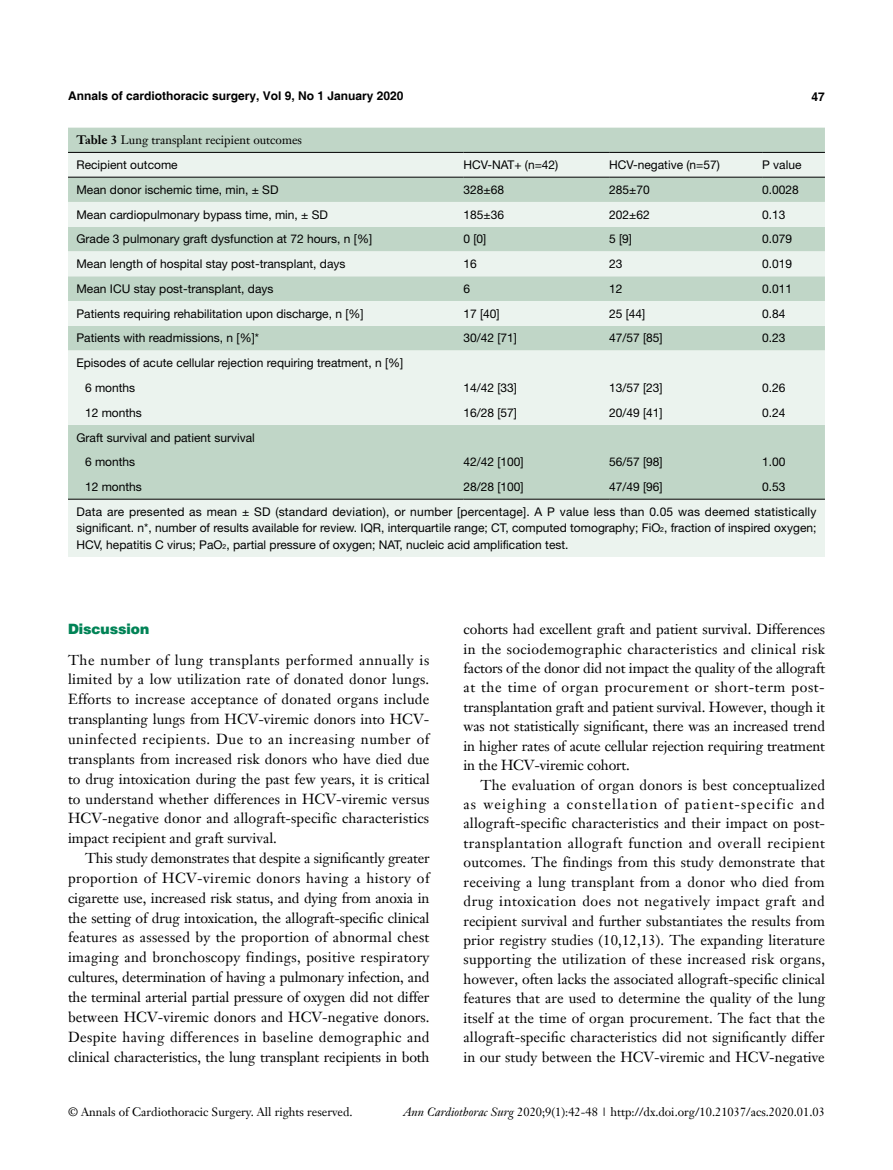
<style>
.page{position:relative;width:893px;height:1170px;background:#fff}
.page>*{position:absolute;margin:0;border:0;box-sizing:border-box;transform-origin:0 0}
.t1{font:14.25px/19.4px "Janson Text LT";letter-spacing:-.005em;color:#000;text-align:justify}
.t2{font:900 14.25px "Helvetica";color:#008356}
.t3{font:12px/24.8px "Helvetica Neue LT Pro";color:#000}
.t4{font:12px "Janson Text LT";color:#000}
.t5{font:700 12px "Helvetica";color:#000}
.s1{font-weight:700}
.s2{font-size:7.05px}
.s3{font-style:italic}
</style>
<div class="page">
<div style="left:68px;top:128px;width:757px;height:24px;background:#c0d6c7"></div>
<svg style="left:68px;top:153px;width:757px;height:404px;background:#d8e6dd"></svg>
<hr style="left:68px;top:152px;width:395px;height:1px;background:#000">
<hr style="left:463px;top:152px;width:146px;height:1px;background:#000">
<hr style="left:609px;top:152px;width:153px;height:1px;background:#000">
<hr style="left:762px;top:152px;width:63px;height:1px;background:#000">
<hr style="left:68px;top:177px;width:395px;height:1px;background:#000">
<hr style="left:463px;top:177px;width:146px;height:1px;background:#000">
<hr style="left:609px;top:177px;width:153px;height:1px;background:#000">
<hr style="left:762px;top:177px;width:63px;height:1px;background:#000">
<hr style="left:68px;top:499px;width:395px;height:1px;background:#000">
<hr style="left:463px;top:499px;width:146px;height:1px;background:#000">
<hr style="left:609px;top:499px;width:153px;height:1px;background:#000">
<hr style="left:762px;top:499px;width:63px;height:1px;background:#000">
<p class="t5" style="left:68px;top:88px;width:337px">Annals of cardiothoracic surgery, Vol 9, No 1 January 2020</p>
<p class="t5" style="left:812px;top:89px;width:15px">47</p>
<p class="t4" style="left:77px;top:132px;width:227px"><span class="s1">Table 3</span> Lung transplant recipient outcomes</p>
<p class="t3" style="left:77px;top:152px;width:103px">Recipient outcome</p>
<p class="t3" style="left:463px;top:152px;width:96px">HCV-NAT+ (n=42)</p>
<p class="t3" style="left:609px;top:152px;width:112px">HCV-negative (n=57)</p>
<p class="t3" style="left:762px;top:152px;width:41px">P value</p>
<p class="t3" style="left:77px;top:177px;width:203px">Mean donor ischemic time, min, ± SD</p>
<p class="t3" style="left:463px;top:177px;width:42px">328±68</p>
<p class="t3" style="left:609px;top:177px;width:42px">285±70</p>
<p class="t3" style="left:762px;top:177px;width:38px">0.0028</p>
<p class="t3" style="left:77px;top:202px;width:253px">Mean cardiopulmonary bypass time, min, ± SD</p>
<p class="t3" style="left:463px;top:202px;width:42px">185±36</p>
<p class="t3" style="left:609px;top:202px;width:42px">202±62</p>
<p class="t3" style="left:762px;top:202px;width:25px">0.13</p>
<p class="t3" style="left:77px;top:226px;width:297px">Grade 3 pulmonary graft dysfunction at 72 hours, n [%]</p>
<p class="t3" style="left:463px;top:226px;width:24px">0 [0]</p>
<p class="t3" style="left:609px;top:226px;width:24px">5 [9]</p>
<p class="t3" style="left:762px;top:226px;width:32px">0.079</p>
<p class="t3" style="left:77px;top:251px;width:270px">Mean length of hospital stay post-transplant, days</p>
<p class="t3" style="left:463px;top:251px;width:15px">16</p>
<p class="t3" style="left:609px;top:251px;width:15px">23</p>
<p class="t3" style="left:762px;top:251px;width:32px">0.019</p>
<p class="t3" style="left:77px;top:276px;width:198px">Mean ICU stay post-transplant, days</p>
<p class="t3" style="left:463px;top:276px;width:8px">6</p>
<p class="t3" style="left:609px;top:276px;width:15px">12</p>
<p class="t3" style="left:762px;top:276px;width:32px">0.011</p>
<p class="t3" style="left:77px;top:301px;width:289px">Patients requiring rehabilitation upon discharge, n [%]</p>
<p class="t3" style="left:463px;top:301px;width:38px">17 [40]</p>
<p class="t3" style="left:609px;top:301px;width:38px">25 [44]</p>
<p class="t3" style="left:762px;top:301px;width:25px">0.84</p>
<p class="t3" style="left:77px;top:325px;width:184px">Patients with readmissions, n [%]*</p>
<p class="t3" style="left:463px;top:325px;width:55px">30/42 [71]</p>
<p class="t3" style="left:609px;top:325px;width:55px">47/57 [85]</p>
<p class="t3" style="left:762px;top:325px;width:25px">0.23</p>
<p class="t3" style="left:85px;top:350px;width:320px;text-indent:-9px">Episodes of acute cellular rejection requiring treatment, n [%]<br>6 months</p>
<p class="t3" style="left:463px;top:375px;width:55px">14/42 [33]</p>
<p class="t3" style="left:609px;top:375px;width:55px">13/57 [23]</p>
<p class="t3" style="left:762px;top:375px;width:25px">0.26</p>
<p class="t3" style="left:85px;top:400px;width:58px">12 months</p>
<p class="t3" style="left:463px;top:400px;width:55px">16/28 [57]</p>
<p class="t3" style="left:609px;top:400px;width:55px">20/49 [41]</p>
<p class="t3" style="left:762px;top:400px;width:25px">0.24</p>
<p class="t3" style="left:85px;top:424px;width:171px;text-indent:-9px">Graft survival and patient survival<br>6 months</p>
<p class="t3" style="left:463px;top:449px;width:62px">42/42 [100]</p>
<p class="t3" style="left:609px;top:449px;width:55px">56/57 [98]</p>
<p class="t3" style="left:762px;top:449px;width:25px">1.00</p>
<p class="t3" style="left:85px;top:474px;width:58px">12 months</p>
<p class="t3" style="left:463px;top:474px;width:62px">28/28 [100]</p>
<p class="t3" style="left:609px;top:474px;width:55px">47/49 [96]</p>
<p class="t3" style="left:77px;top:474px;width:741px;text-indent:686px">0.53<br>Data are presented as mean ± SD (standard deviation), or number [percentage]. A P value less than 0.05 was deemed statistically</p>
<p class="t3" style="left:77px;top:519px;width:741px;line-height:16.5px">significant. n*, number of results available for review. IQR, interquartile range; CT, computed tomography; FiO<span class="s2">2</span>, fraction of inspired oxygen;<br>HCV, hepatitis C virus; PaO<span class="s2">2</span>, partial pressure of oxygen; NAT, nucleic acid amplification test.</p>
<p class="t2" style="left:68px;top:619px;width:83px">Discussion</p>
<p class="t1" style="left:68px;top:649px;width:363px;line-height:19.8px">The number of lung transplants performed annually is limited by a low utilization rate of donated donor lungs.<br>Efforts to increase acceptance of donated organs include transplanting lungs from HCV-viremic donors into HCV&shy;uninfected recipients. Due to an increasing number of transplants from increased risk donors who have died due to drug intoxication during the past few years, it is critical to understand whether differences in HCV-viremic versus HCV-negative donor and allograft-specific characteristics impact recipient and graft survival.</p>
<p class="t1" style="left:68px;top:848px;width:363px;line-height:19.8px;text-indent:17px">This study demonstrates that despite a significantly greater proportion of HCV-viremic donors having a history of cigarette use, increased risk status, and dying from anoxia in the setting of drug intoxication, the allograft-specific clinical features as assessed by the proportion of abnormal chest imaging and bronchoscopy findings, positive respiratory cultures, determination of having a pulmonary infection, and the terminal arterial partial pressure of oxygen did not differ between HCV-viremic donors and HCV-negative donors.<br>Despite having differences in baseline demographic and clinical characteristics, the lung transplant recipients in both</p>
<p class="t1" style="left:463px;top:619px;width:363px">cohorts had excellent graft and patient survival. Differences in the sociodemographic characteristics and clinical risk factors of the donor did not impact the quality of the allograft at the time of organ procurement or short-term post&shy;transplantation graft and patient survival. However, though it was not statistically significant, there was an increased trend in higher rates of acute cellular rejection requiring treatment in the HCV-viremic cohort.</p>
<p class="t1" style="left:463px;top:774px;width:363px;text-indent:17px">The evaluation of organ donors is best conceptualized as weighing a constellation of patient-specific and allograft-specific characteristics and their impact on post&shy;transplantation allograft function and overall recipient outcomes. The findings from this study demonstrate that receiving a lung transplant from a donor who died from drug intoxication does not negatively impact graft and recipient survival and further substantiates the results from prior registry studies (10,12,13). The expanding literature supporting the utilization of these increased risk organs, however, often lacks the associated allograft-specific clinical features that are used to determine the quality of the lung itself at the time of organ procurement. The fact that the allograft-specific characteristics did not significantly differ in our study between the HCV-viremic and HCV-negative</p>
<p class="t4" style="left:68px;top:1104px;width:286px">© Annals of Cardiothoracic Surgery. All rights reserved.</p>
<p class="t4" style="left:403px;top:1104px;width:423px"><span class="s3">Ann Cardiothorac Surg</span> 2020;9(1):42-48 | http://dx.doi.org/10.21037/acs.2020.01.03</p>
</div>
